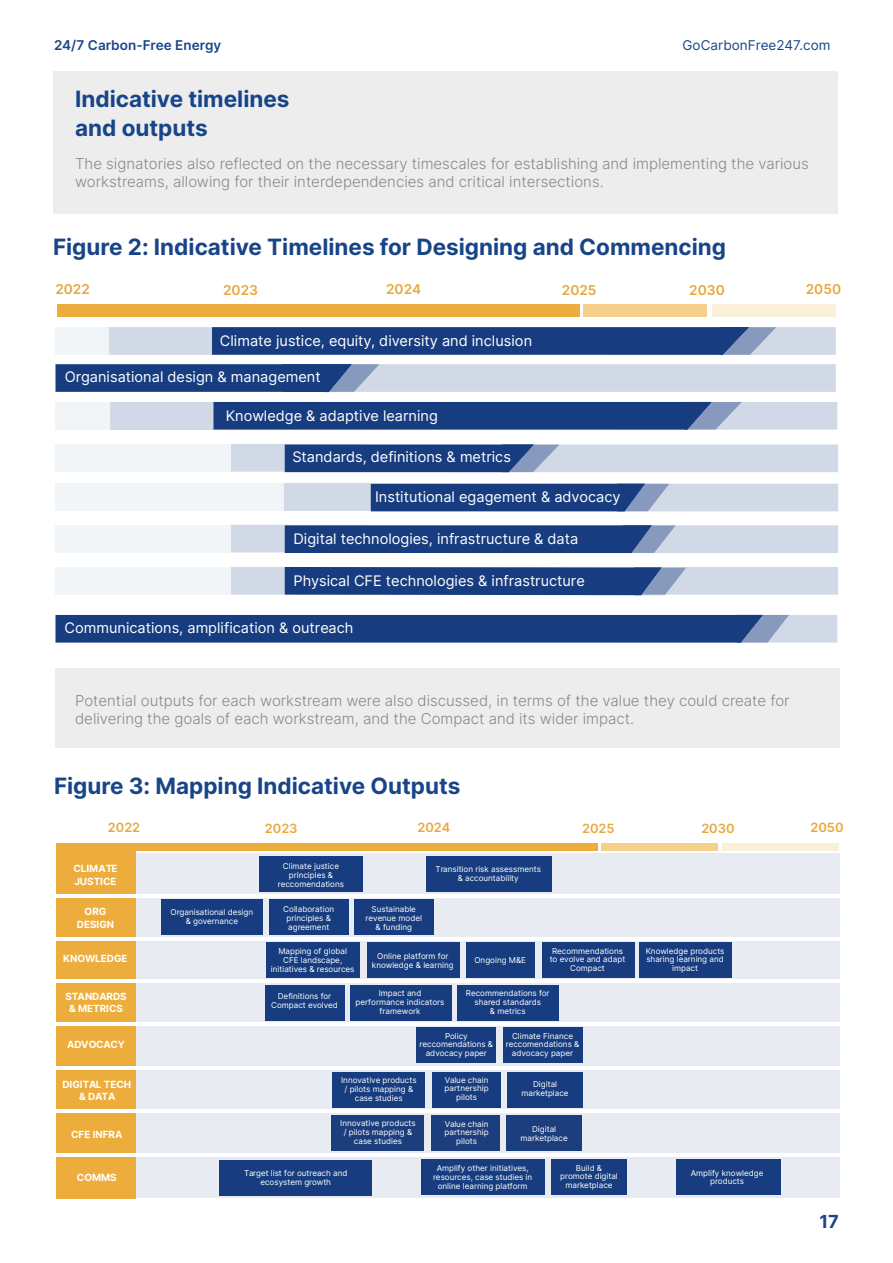
<style>
.page{position:relative;width:893px;height:1263px;background:#fff}
.page>*{position:absolute;margin:0;border:0;box-sizing:border-box;transform-origin:0 0}
.t1{font:700 22.5px "Inter";color:#184588}
.t2{font:700 22.5px/28.5px "Inter";color:#184489}
.t3{font:700 18px "Inter";color:#1c4687}
.t4{font:300 15px/18px "Inter";color:#878989}
.t5{font:14.55px "Inter";color:#fff}
.t6{font:600 13.65px "Inter";color:#e8a83d}
.t7{font:600 13.5px "Inter";letter-spacing:.005em;color:#1a4589}
.t8{font:13.5px "Inter";letter-spacing:.005em;color:#1a4589}
.t9{font:600 12.75px "Inter";color:#e8a83d}
.t10{font:700 9.9px/12.6px "Inter";color:#fff;text-align:center}
.t11{font:8.1px/9px "Inter";color:#fff;text-align:center}
</style>
<div class="page">
<hr style="left:54px;top:72px;width:785px;height:2px;background:#f0f0f1">
<div style="left:53px;top:71px;width:785px;height:143px;background:#ededed"></div>
<div style="left:55px;top:668px;width:785px;height:79px;background:#ededed"></div>
<div style="left:55px;top:327px;width:54px;height:28px;background:#f2f5f7"></div>
<div style="left:55px;top:402px;width:55px;height:28px;background:#f2f5f7"></div>
<div style="left:55px;top:444px;width:176px;height:28px;background:#f2f5f7"></div>
<div style="left:55px;top:525px;width:176px;height:27px;background:#f2f5f7"></div>
<div style="left:55px;top:483px;width:230px;height:28px;background:#f2f5f7"></div>
<div style="left:55px;top:567px;width:176px;height:28px;background:#f2f5f7"></div>
<svg style="left:109px;top:327px;width:727px;height:28px;background:#4a679c"></svg>
<svg style="left:55px;top:364px;width:781px;height:28px;background:#8b9ec0"></svg>
<div style="left:110px;top:402px;width:103px;height:28px;background:#d1d9e6"></div>
<div style="left:285px;top:483px;width:86px;height:28px;background:#d1d9e6"></div>
<div style="left:57px;top:304px;width:522px;height:12px;background:#edad3d"></div>
<div style="left:583px;top:304px;width:124px;height:12px;background:#f5cf8c"></div>
<div style="left:712px;top:304px;width:124px;height:12px;background:#faf0d9"></div>
<svg style="left:213px;top:402px;width:624px;height:28px;background:#3f5e95"></svg>
<svg style="left:231px;top:444px;width:607px;height:28px;background:#879bbd"></svg>
<svg style="left:371px;top:484px;width:467px;height:27px;background:#647daa"></svg>
<svg style="left:231px;top:525px;width:607px;height:28px;background:#627ca9"></svg>
<svg style="left:231px;top:567px;width:607px;height:29px;background:#647eaa"></svg>
<svg style="left:55px;top:615px;width:782px;height:28px;background:#2b4e8b"></svg>
<div style="left:56px;top:853px;width:784px;height:345px;background:#e8ebf2"></div>
<div style="left:56px;top:843px;width:80px;height:355px;background:#edad3d"></div>
<div style="left:121px;top:843px;width:477px;height:8px;background:#edad3d"></div>
<div style="left:602px;top:843px;width:116px;height:8px;background:#f5cf8c"></div>
<div style="left:722px;top:843px;width:116px;height:8px;background:#faf0d9"></div>
<hr style="left:53px;top:894px;width:787px;height:4px;background:#fff">
<hr style="left:55px;top:937px;width:785px;height:3px;background:#fff">
<hr style="left:55px;top:980px;width:785px;height:3px;background:#fff">
<hr style="left:56px;top:1022px;width:784px;height:3px;background:#fff">
<hr style="left:56px;top:1066px;width:784px;height:3px;background:#fff">
<hr style="left:55px;top:1110px;width:785px;height:3px;background:#fff">
<hr style="left:55px;top:1154px;width:786px;height:3px;background:#fff">
<div style="left:259px;top:857px;width:104px;height:35px;background:#173d80"></div>
<div style="left:161px;top:900px;width:102px;height:35px;background:#173d80"></div>
<div style="left:350px;top:985px;width:101px;height:35px;background:#173d80"></div>
<div style="left:421px;top:1159px;width:123px;height:35px;background:#173d80"></div>
<div style="left:457px;top:985px;width:102px;height:35px;background:#173d80"></div>
<div style="left:270px;top:900px;width:79px;height:35px;background:#173d80"></div>
<div style="left:354px;top:900px;width:79px;height:35px;background:#173d80"></div>
<div style="left:265px;top:985px;width:79px;height:35px;background:#173d80"></div>
<div style="left:507px;top:1072px;width:76px;height:35px;background:#173d80"></div>
<div style="left:676px;top:1159px;width:104px;height:35px;background:#173d80"></div>
<div style="left:417px;top:1028px;width:79px;height:35px;background:#173d80"></div>
<div style="left:503px;top:1028px;width:79px;height:35px;background:#173d80"></div>
<div style="left:432px;top:1072px;width:68px;height:35px;background:#173d80"></div>
<div style="left:266px;top:942px;width:94px;height:35px;background:#173d80"></div>
<div style="left:333px;top:1072px;width:92px;height:35px;background:#173d80"></div>
<div style="left:506px;top:1116px;width:76px;height:35px;background:#1c3e7d"></div>
<div style="left:551px;top:1159px;width:76px;height:35px;background:#173d80"></div>
<div style="left:431px;top:1116px;width:69px;height:35px;background:#1c3e7d"></div>
<div style="left:332px;top:1116px;width:92px;height:35px;background:#1c3e7d"></div>
<div style="left:542px;top:942px;width:92px;height:35px;background:#173d80"></div>
<div style="left:466px;top:942px;width:69px;height:35px;background:#173d80"></div>
<div style="left:367px;top:942px;width:93px;height:35px;background:#173d80"></div>
<div style="left:426px;top:857px;width:126px;height:35px;background:#173d80"></div>
<div style="left:219px;top:1160px;width:153px;height:35px;background:#173d80"></div>
<div style="left:639px;top:942px;width:93px;height:35px;background:#173d80"></div>
<h3 class="t7" style="left:54px;top:35px;width:169px">24/7 Carbon-Free Energy</h3>
<h3 class="t8" style="left:682px;top:35px;width:150px">GoCarbonFree247.com</h3>
<h1 class="t2" style="left:75px;top:85px;width:216px">Indicative timelines and outputs</h1>
<h3 class="t4" style="left:75px;top:154px;width:735px">The signatories also reflected on the necessary timescales for establishing and implementing the various workstreams, allowing for their interdependencies and critical intersections.</h3>
<h1 class="t1" style="left:53px;top:231px;width:675px">Figure 2: Indicative Timelines for Designing and Commencing</h1>
<h3 class="t6" style="left:55px;top:279px;width:36px">2022</h3>
<h3 class="t6" style="left:223px;top:280px;width:36px">2023</h3>
<h3 class="t6" style="left:386px;top:279px;width:37px">2024</h3>
<h3 class="t6" style="left:562px;top:280px;width:36px">2025</h3>
<h3 class="t6" style="left:689px;top:280px;width:37px">2030</h3>
<h3 class="t6" style="left:806px;top:279px;width:37px">2050</h3>
<h3 class="t5" style="left:220px;top:330px;width:314px">Climate justice, equity, diversity and inclusion</h3>
<h3 class="t5" style="left:65px;top:366px;width:257px">Organisational design &amp; management</h3>
<h3 class="t5" style="left:226px;top:405px;width:214px">Knowledge &amp; adaptive learning</h3>
<h3 class="t5" style="left:292px;top:446px;width:220px">Standards, definitions &amp; metrics</h3>
<h3 class="t5" style="left:375px;top:486px;width:247px">Institutional egagement &amp; advocacy</h3>
<h3 class="t5" style="left:293px;top:528px;width:286px">Digital technologies, infrastructure &amp; data</h3>
<h3 class="t5" style="left:293px;top:570px;width:293px">Physical CFE technologies &amp; infrastructure</h3>
<h3 class="t5" style="left:65px;top:617px;width:290px">Communications, amplification &amp; outreach</h3>
<h3 class="t4" style="left:75px;top:691px;width:716px">Potential outputs for each workstream were also discussed, in terms of the value they could create for delivering the goals of each workstream, and the Compact and its wider impact.</h3>
<h1 class="t1" style="left:54px;top:770px;width:408px">Figure 3: Mapping Indicative Outputs</h1>
<h3 class="t9" style="left:108px;top:818px;width:34px">2022</h3>
<h3 class="t9" style="left:265px;top:819px;width:34px">2023</h3>
<h3 class="t9" style="left:417px;top:818px;width:34px">2024</h3>
<h3 class="t9" style="left:582px;top:819px;width:34px">2025</h3>
<h3 class="t9" style="left:701px;top:819px;width:35px">2030</h3>
<h3 class="t9" style="left:810px;top:818px;width:35px">2050</h3>
<p class="t11" style="left:278px;top:861px;width:68px">Climate justice principles &amp; reccomendations</p>
<p class="t10" style="left:73px;top:862px;width:46px;text-align:left">CLIMATE<br>JUSTICE</p>
<p class="t10" style="left:77px;top:905px;width:39px">ORG<br>DESIGN</p>
<p class="t10" style="left:63px;top:952px;width:66px">KNOWLEDGE</p>
<p class="t10" style="left:65px;top:990px;width:63px">STANDARDS &amp; METRICS</p>
<p class="t10" style="left:67px;top:1038px;width:60px">ADVOCACY</p>
<p class="t10" style="left:62px;top:1077px;width:70px">DIGITAL TECH &amp; DATA</p>
<p class="t10" style="left:71px;top:1128px;width:53px">CFE INFRA</p>
<p class="t10" style="left:77px;top:1171px;width:41px">COMMS</p>
<p class="t11" style="left:435px;top:865px;width:107px">Transition risk assessments &amp; accountability</p>
<p class="t11" style="left:366px;top:904px;width:58px">Sustainable revenue model &amp; funding</p>
<p class="t11" style="left:283px;top:904px;width:52px">Collaboration principles &amp; agreement</p>
<p class="t11" style="left:171px;top:908px;width:84px">Organisational design &amp; governance</p>
<p class="t11" style="left:550px;top:946px;width:77px">Recommendations to evolve and adapt<br>Compact</p>
<p class="t11" style="left:646px;top:946px;width:80px">Knowledge products sharing learning and impact</p>
<p class="t11" style="left:271px;top:947px;width:85px">Mapping of global<br>CFE landscape, initiatives &amp; resources</p>
<p class="t11" style="left:372px;top:951px;width:83px">Online platform for knowledge &amp; learning</p>
<p class="t11" style="left:474px;top:955px;width:53px">Ongoing M&amp;E</p>
<p class="t11" style="left:356px;top:988px;width:90px">Impact and performance indicators framework</p>
<p class="t11" style="left:466px;top:988px;width:85px">Recommendations for shared standards<br>&amp; metrics</p>
<p class="t11" style="left:271px;top:991px;width:68px">Definitions for<br>Compact evolved</p>
<p class="t11" style="left:420px;top:1031px;width:75px">Policy reccomendations &amp; advocacy paper</p>
<p class="t11" style="left:506px;top:1031px;width:75px">Climate Finance reccomendations &amp; advocacy paper</p>
<p class="t11" style="left:341px;top:1075px;width:77px">Innovative products / pilots mapping &amp; case studies</p>
<p class="t11" style="left:340px;top:1118px;width:77px">Innovative products / pilots mapping &amp; case studies</p>
<p class="t11" style="left:445px;top:1075px;width:45px;line-height:8.6px">Value chain partnership pilots</p>
<p class="t11" style="left:445px;top:1119px;width:45px;line-height:8.6px">Value chain partnership pilots</p>
<p class="t11" style="left:522px;top:1080px;width:49px;line-height:8.6px">Digital marketplace</p>
<p class="t11" style="left:521px;top:1125px;width:49px;line-height:8.6px">Digital marketplace</p>
<p class="t11" style="left:560px;top:1163px;width:59px;line-height:8.6px">Build &amp; promote digital marketplace</p>
<p class="t11" style="left:691px;top:1168px;width:74px;line-height:8.6px">Amplify knowledge products</p>
<p class="t11" style="left:433px;top:1163px;width:101px">Amplify other initiatives, resources, case studies in online learning platform</p>
<p class="t11" style="left:244px;top:1168px;width:105px">Target list for outreach and ecosystem growth</p>
<h2 class="t3" style="left:819px;top:1209px;width:21px">17</h2>
</div>
